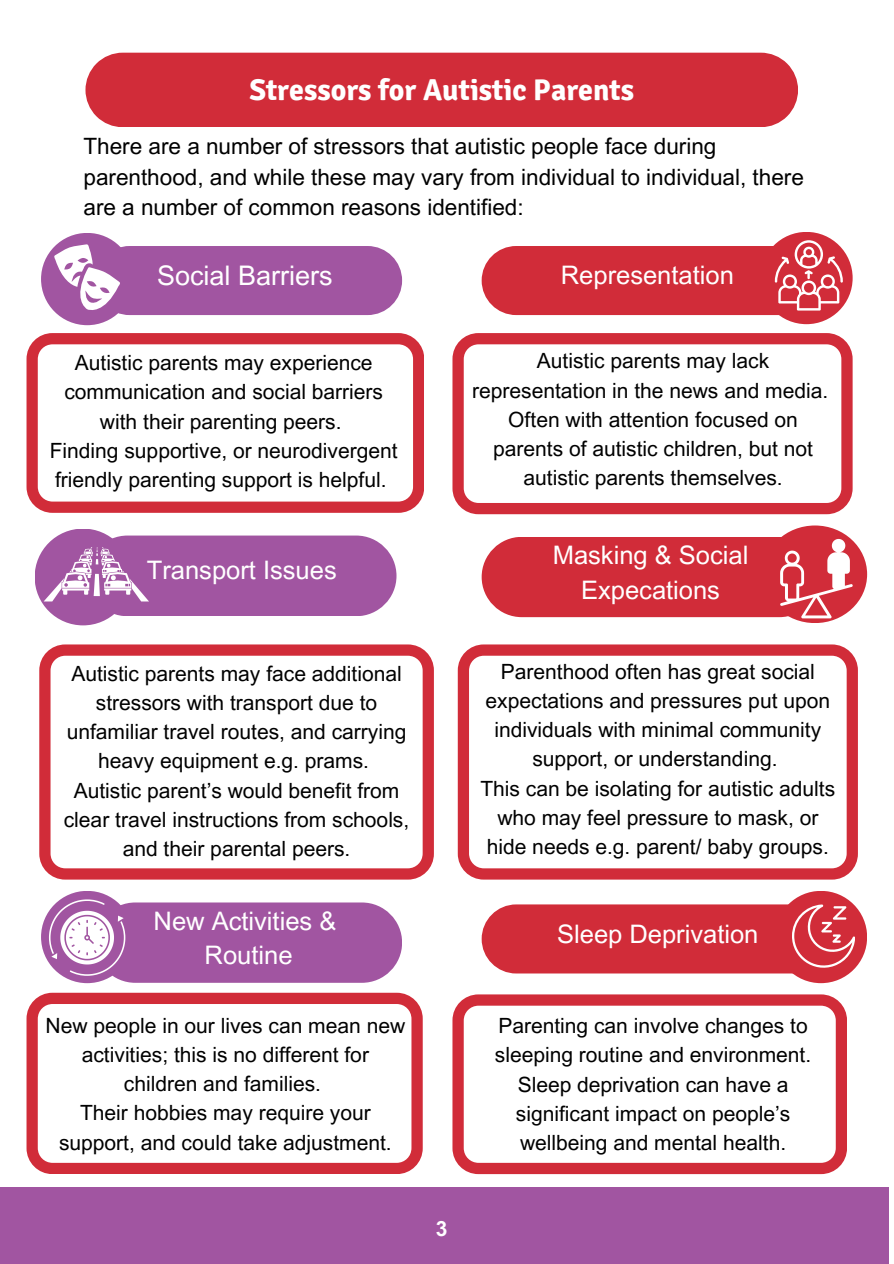
<style>
.page{position:relative;width:894px;height:1264px;background:#fff}
.page>*{position:absolute;margin:0;border:0;box-sizing:border-box;transform-origin:0 0}
.t1{font:700 30px "Signika";color:#fff}
.t2{font:27px "Arial MT Pro";color:#fff}
.t3{font:25.5px/34.8px "Arial MT Pro";color:#fff;text-align:center}
.t4{font:22.5px/30.3px "Arial MT Pro";color:#000}
.t5{font:21px/29.2px "Arial MT Pro";color:#000;text-align:center}
.t6{font:700 21px "Arial MT Pro";color:#fff}
</style>
<div class="page">
<div style="left:85px;top:53px;width:712px;height:74px;background:#d12c39"></div>
<div style="left:95px;top:246px;width:307px;height:69px;background:#a155a1;border-radius:35px"></div>
<div style="left:0;top:1187px;width:888px;height:76px;background:#a155a1"></div>
<svg style="left:452px;top:333px;width:399px;height:181px"></svg>
<svg style="left:452px;top:994px;width:394px;height:180px"></svg>
<svg style="left:39px;top:644px;width:395px;height:235px"></svg>
<svg style="left:457px;top:644px;width:400px;height:235px"></svg>
<div style="left:41px;top:233px;width:92px;height:92px;background:#a155a1;border-radius:50%"></div>
<svg style="left:53px;top:244px;width:68px;height:70px"></svg>
<svg style="left:27px;top:333px;width:397px;height:180px"></svg>
<div style="left:481px;top:246px;width:331px;height:69px;background:#d12c39;border-radius:35px"></div>
<div style="left:760px;top:232px;width:92px;height:92px;background:#d12c39;border-radius:50%"></div>
<div style="left:481px;top:537px;width:338px;height:80px;background:#d12c39;border-radius:40px"></div>
<div style="left:762px;top:525px;width:104px;height:98px;background:#d12c39;border-radius:50%"></div>
<svg style="left:779px;top:539px;width:73px;height:79px"></svg>
<svg style="left:26px;top:992px;width:396px;height:181px"></svg>
<div style="left:95px;top:902px;width:307px;height:80px;background:#a155a1;border-radius:40px"></div>
<div style="left:41px;top:890px;width:92px;height:93px;background:#a155a1;border-radius:50%"></div>
<svg style="left:49px;top:899px;width:76px;height:76px"></svg>
<div style="left:87px;top:535px;width:309px;height:81px;background:#a155a1;border-radius:40px"></div>
<div style="left:35px;top:528px;width:96px;height:97px;background:#a155a1;border-radius:50%"></div>
<div style="left:481px;top:904px;width:352px;height:69px;background:#d12c39;border-radius:35px"></div>
<div style="left:774px;top:890px;width:92px;height:93px;background:#d12c39;border-radius:50%"></div>
<svg style="left:44px;top:547px;width:105px;height:54px"></svg>
<svg style="left:792px;top:904px;width:62px;height:69px"></svg>
<svg style="left:774px;top:240px;width:68px;height:70px"></svg>
<h1 class="t1" style="left:249px;top:72px;width:386px">Stressors for Autistic Parents</h1>
<h3 class="t4" style="left:83px;top:134px;width:721px">There are a number of stressors that autistic people face during parenthood, and while these may vary from individual to individual, there are a number of common reasons identified:</h3>
<p class="t2" style="left:157px;top:266px;width:177px">Social Barriers</p>
<p class="t5" style="left:64px;top:350px;width:320px">Autistic parents may experience communication and social barriers with their parenting peers.</p>
<h3 class="t5" style="left:50px;top:438px;width:349px;text-align:left">Finding supportive, or neurodivergent friendly parenting support is helpful.</h3>
<p class="t3" style="left:147px;top:556px;width:191px">Transport Issues</p>
<p class="t5" style="left:67px;top:661px;width:341px">Autistic parents may face additional stressors with transport due to unfamiliar travel routes, and carrying heavy equipment e.g. prams.</p>
<p class="t5" style="left:64px;top:778px;width:347px">Autistic parent’s would benefit from clear travel instructions from schools, and their parental peers.</p>
<h3 class="t3" style="left:153px;top:906px;width:184px">New Activities &amp;<br>Routine</h3>
<h3 class="t5" style="left:46px;top:1013px;width:361px">New people in our lives can mean new activities; this is no different for children and families.</h3>
<p class="t5" style="left:59px;top:1100px;width:334px">Their hobbies may require your support, and could take adjustment.</p>
<h2 class="t3" style="left:560px;top:261px;width:174px">Representation</h2>
<p class="t5" style="left:472px;top:349px;width:357px">Autistic parents may lack representation in the news and media.</p>
<p class="t5" style="left:493px;top:407px;width:321px">Often with attention focused on parents of autistic children, but not autistic parents themselves.</p>
<p class="t3" style="left:552px;top:540px;width:197px">Masking &amp; Social<br>Expecations</p>
<p class="t5" style="left:485px;top:659px;width:346px">Parenthood often has great social expectations and pressures put upon individuals with minimal community support, or understanding.</p>
<p class="t5" style="left:480px;top:776px;width:356px">This can be isolating for autistic adults who may feel pressure to mask, or hide needs e.g. parent/ baby groups.</p>
<p class="t3" style="left:557px;top:919px;width:203px">Sleep Deprivation</p>
<p class="t6" style="left:436px;top:1220px;width:13px">3</p>
<p class="t5" style="left:494px;top:1013px;width:318px">Parenting can involve changes to sleeping routine and environment.<br>Sleep deprivation can have a significant impact on people’s wellbeing and mental health.</p>
</div>
